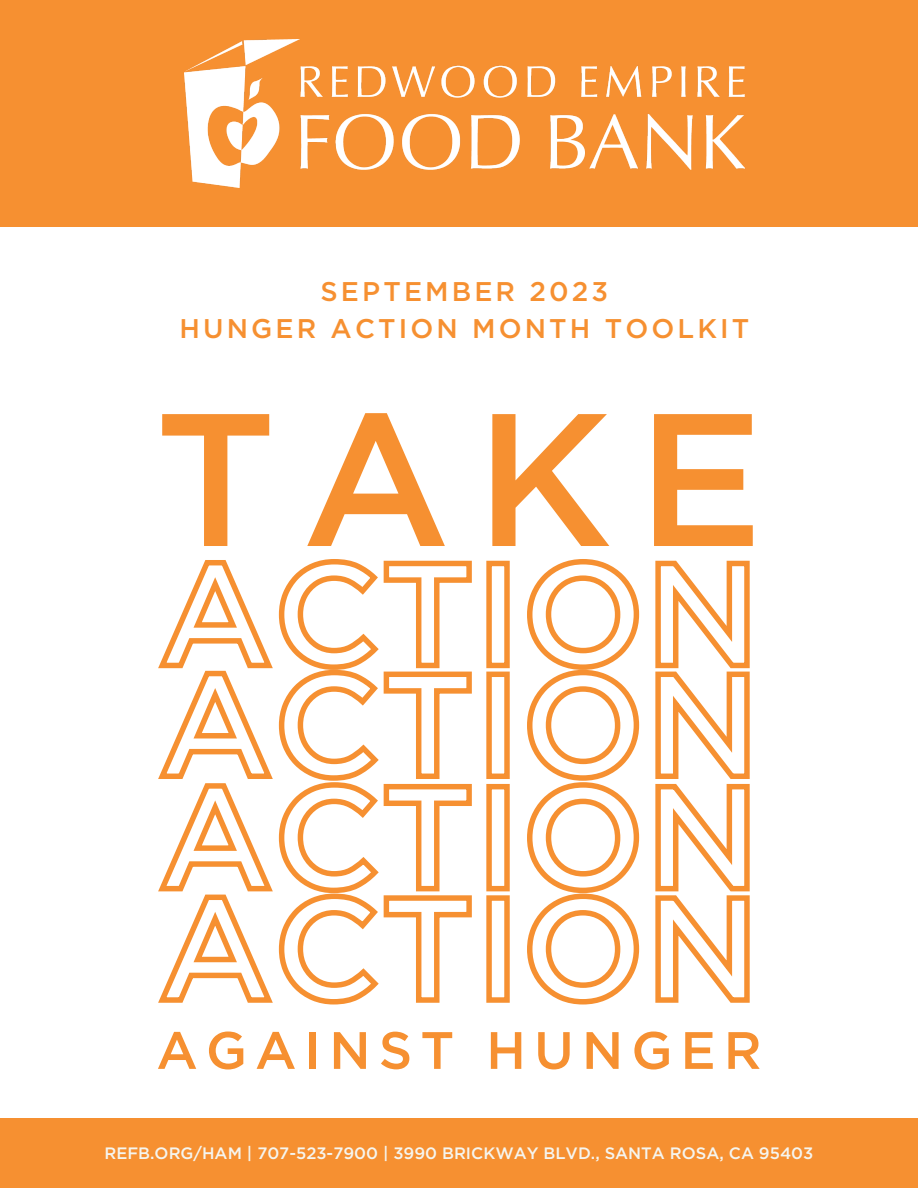
<style>
.page{position:relative;width:918px;height:1188px;background:#fff}
.page>*{position:absolute;margin:0;border:0;box-sizing:border-box;transform-origin:0 0}
.t1{font:500 188.4px "Gotham";color:#f69031}
.t2{font:500 52.5px "Gotham";letter-spacing:.155em;color:#f69031}
.t3{font:500 27px "Gotham";letter-spacing:.115em;color:#f69031}
.t4{font:500 16.5px "Gotham";color:#f5f5ef}
</style>
<div class="page">
<svg style="left:158px;top:784px;width:592px;height:107px"></svg>
<svg style="left:158px;top:891px;width:592px;height:114px"></svg>
<svg style="left:158px;top:559px;width:592px;height:108px"></svg>
<svg style="left:158px;top:667px;width:592px;height:117px"></svg>
<div style="left:0;top:0;width:918px;height:227px;background:#f69031"></div>
<img style="left:184px;top:40px;width:560px;height:147px">
<div style="left:0;top:1118px;width:918px;height:70px;background:#f69031"></div>
<p class="t3" style="left:321px;top:279px;width:289px">SEPTEMBER 2023</p>
<p class="t3" style="left:179px;top:317px;width:571px">HUNGER ACTION MONTH TOOLKIT</p>
<p class="t1" style="left:155px;top:395px;width:610px">TAKE</p>
<p class="t2" style="left:156px;top:1027px;width:607px">AGAINST HUNGER</p>
<p class="t4" style="left:105px;top:1143px;width:710px">REFB.ORG/HAM | 707-523-7900 | 3990 BRICKWAY BLVD., SANTA ROSA, CA 95403</p>
</div>
